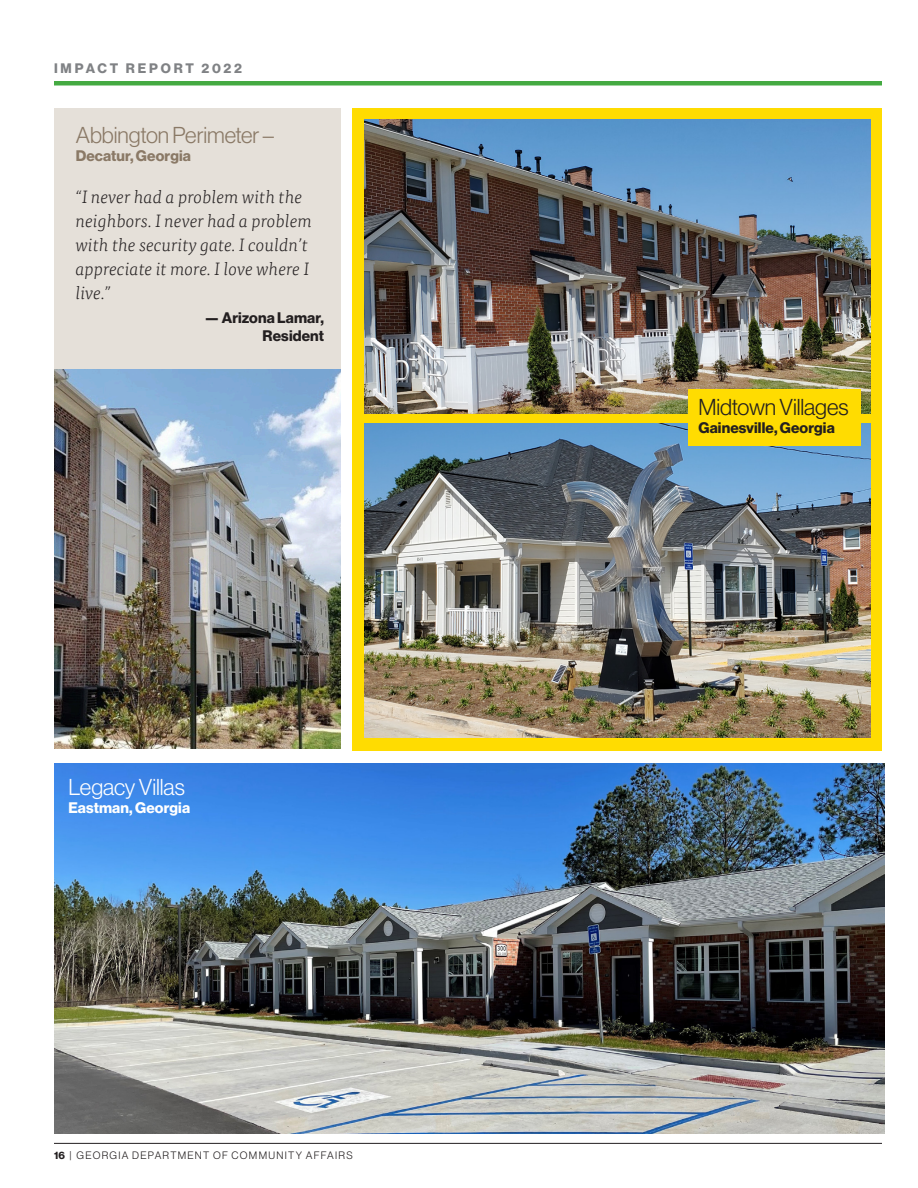
<style>
.page{position:relative;width:918px;height:1188px;background:#fff}
.page>*{position:absolute;margin:0;border:0;box-sizing:border-box;transform-origin:0 0}
.t1{font:22.5px "N Haas Grotesk DS Pro 45 Lt";letter-spacing:-.005em;color:#8a7966}
.t2{font:22.5px "N Haas Grotesk DS Pro 45 Lt";letter-spacing:-.005em;color:#231f20}
.t3{font:22.5px "N Haas Grotesk DS Pro 45 Lt";letter-spacing:-.005em;color:#fff}
.t4{font:italic 300 18px/24px "Tisa Pro";color:#231f20}
.t5{font:15px/18px "N Haas Grotesk DS Pro 75 Bd";letter-spacing:.01em;color:#231f20;text-align:right}
.t6{font:15px "N Haas Grotesk DS Pro 75 Bd";letter-spacing:.01em;color:#8a7966}
.t7{font:15px "N Haas Grotesk DS Pro 75 Bd";letter-spacing:.01em;color:#fff}
.t8{font:13.5px "N Haas Grotesk DS Pro 75 Bd";letter-spacing:.21em;color:#808285}
.t9{font:10.5px "N Haas Grotesk DS Pro 45 Lt";letter-spacing:.12em;color:#231f20}
.s1{font-family:"N Haas Grotesk DS Pro 75 Bd"}
</style>
<div class="page">
<div style="left:54px;top:81px;width:828px;height:5px;background:#44aa42"></div>
<hr style="left:54px;top:1143px;width:828px;height:1px;background:#231f20">
<div style="left:353px;top:108px;width:529px;height:643px;background:#ffdc01"></div>
<div style="left:54px;top:108px;width:286px;height:641px;background:#e5e0d9"></div>
<img style="left:54px;top:763px;width:830px;height:371px">
<img style="left:365px;top:120px;width:505px;height:294px">
<img style="left:365px;top:423px;width:505px;height:315px">
<div style="left:688px;top:389px;width:173px;height:57px;background:#ffdc01"></div>
<img style="left:54px;top:370px;width:286px;height:378px">
<p class="t8" style="left:54px;top:61px;width:190px">IMPACT REPORT 2022</p>
<p class="t1" style="left:76px;top:123px;width:200px">Abbington Perimeter –</p>
<p class="t6" style="left:76px;top:147px;width:117px">Decatur, Georgia</p>
<p class="t4" style="left:76px;top:184px;width:238px">“I never had a problem with the neighbors. I never had a problem with the security gate. I couldn’t appreciate it more. I love where I live.”</p>
<p class="t5" style="left:205px;top:309px;width:121px">— Arizona Lamar,<br>Resident</p>
<p class="t3" style="left:68px;top:774px;width:118px">Legacy Villas</p>
<p class="t7" style="left:68px;top:799px;width:123px">Eastman, Georgia</p>
<p class="t9" style="left:54px;top:1149px;width:300px"><span class="s1">16</span> | GEORGIA DEPARTMENT OF COMMUNITY AFFAIRS</p>
<p class="t2" style="left:698px;top:395px;width:152px">Midtown Villages</p>
<p class="t5" style="left:698px;top:419px;width:138px">Gainesville, Georgia</p>
</div>
